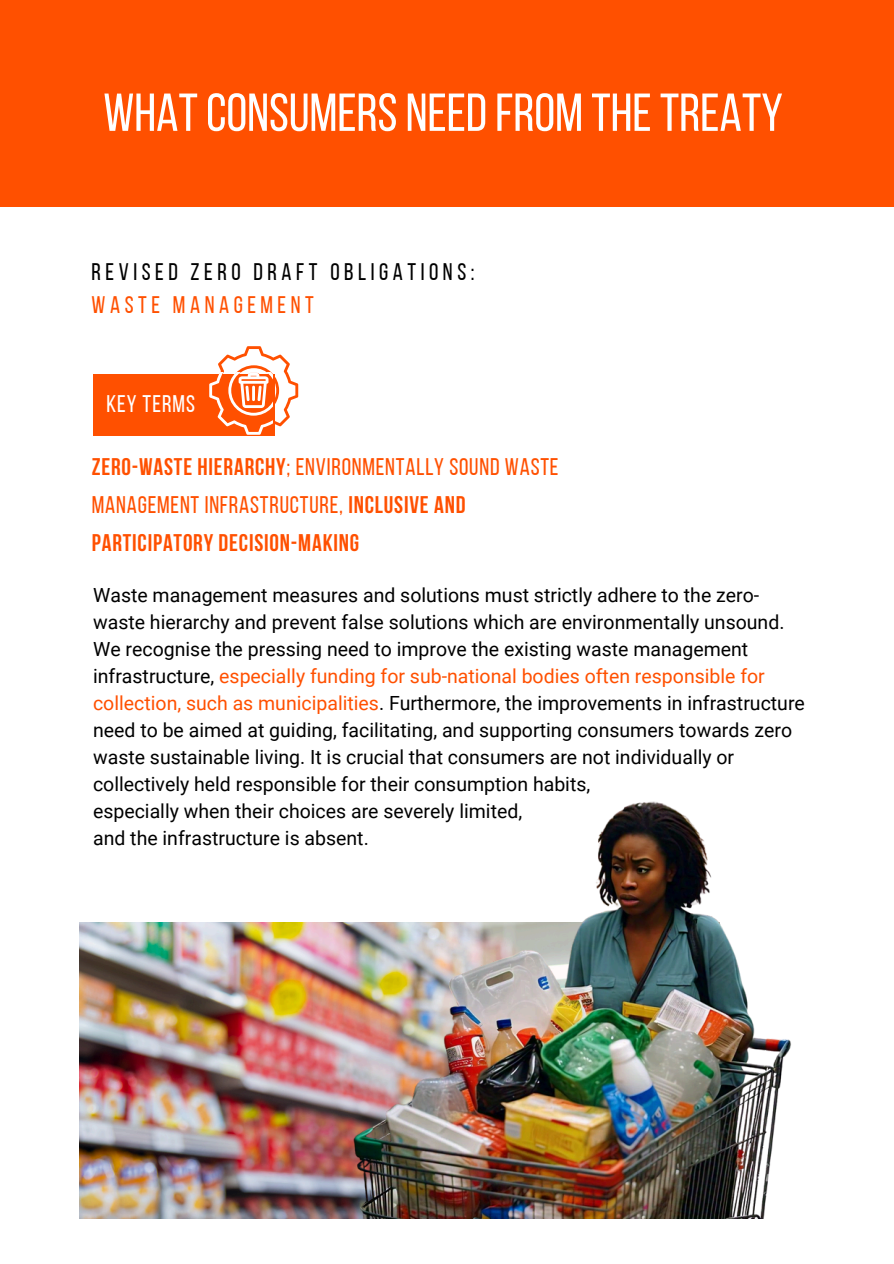
<style>
.page{position:relative;width:894px;height:1264px;background:#fff}
.page>*{position:absolute;margin:0;border:0;box-sizing:border-box;transform-origin:0 0}
.t1{font:53.25px "Bebas Neue";color:#fff}
.t2{font:700 24px/38.2px "Bebas Neue";letter-spacing:.035em;color:#ff5000}
.t3{font:24px/32.7px "Bebas Neue";letter-spacing:.19em;color:#000}
.t4{font:24px "Bebas Neue";letter-spacing:.045em;color:#fff}
.t5{font:19.5px/27px "Roboto";color:#000}
.s1{color:#ff5000}
.s2{font-weight:400}
</style>
<div class="page">
<div style="left:0;top:0;width:893px;height:207px;background:#ff5000"></div>
<div style="left:93px;top:374px;width:181px;height:62px;background:#ff5000"></div>
<svg style="left:209px;top:346px;width:89px;height:89px"></svg>
<img style="left:80px;top:922px;width:272px;height:295px">
<img style="left:352px;top:801px;width:439px;height:417px">
<p class="t1" style="left:103px;top:91px;width:681px">WHAT CONSUMERS NEED FROM THETREATY</p>
<p class="t3" style="left:92px;top:258px;width:384px">REVISED ZERO DRAFT OBLIGATIONS:<br><span class="s1">WASTE MANAGEMENT</span></p>
<h1 class="t4" style="left:106px;top:393px;width:90px">KEY TERMS</h1>
<h2 class="t2" style="left:92px;top:449px;width:468px">ZERO-WASTE HIERARCHY<span class="s2">; ENVIRONMENTALLY SOUND WASTE<br>MANAGEMENT INFRASTRUCTURE,</span> INCLUSIVE AND<br>PARTICIPATORY DECISION-MAKING</h2>
<h2 class="t5" style="left:93px;top:581px;width:713px">Waste management measures and solutions must strictly adhere to the zero&shy;waste hierarchy and prevent false solutions which are environmentally unsound.<br>We recognise the pressing need to improve the existing waste management infrastructure, <span class="s1">especially funding for sub-national bodies often responsible for collection, such as municipalities</span>. Furthermore, the improvements in infrastructure need to be aimed at guiding, facilitating, and supporting consumers towards zero waste sustainable living. It is crucial that consumers are not individually or collectively held responsible for their consumption habits,</h2>
<p class="t5" style="left:93px;top:797px;width:430px">especially when their choices are severely limited,</p>
<p class="t5" style="left:93px;top:824px;width:277px">and the infrastructure is absent.</p>
</div>
